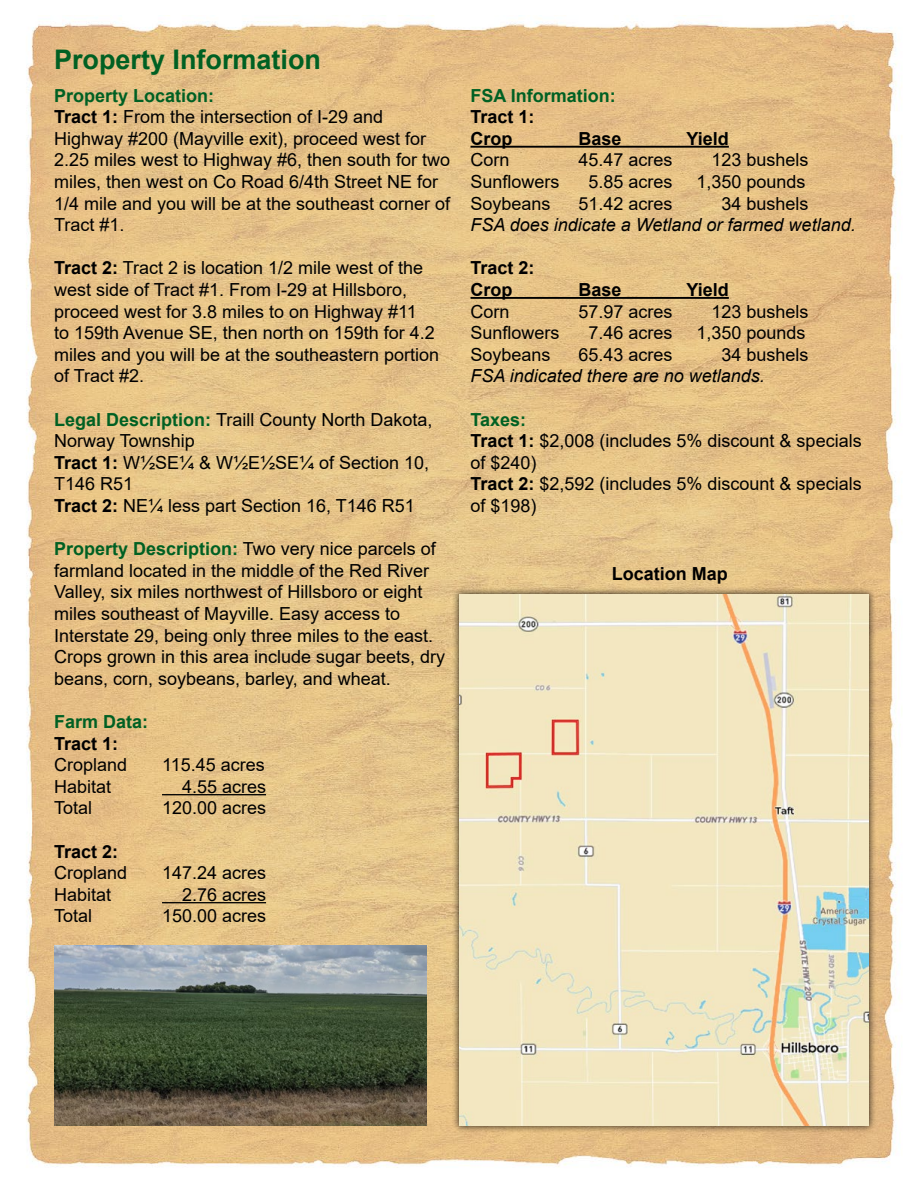
<style>
.page{position:relative;width:918px;height:1188px;background:#fff}
.page>*{position:absolute;margin:0;border:0;box-sizing:border-box;transform-origin:0 0}
.t1{font:700 27px "Arial";color:#006023}
.t2{font:18px/21.6px "Arial";color:#000}
.t3{font:italic 18px "Arial";color:#000}
.t4{font:700 18px/21.6px "Arial";color:#000}
.t5{font:700 18px "Arial";color:#006023}
.s1{font-weight:700;color:#006023}
.s2{font-weight:700}
</style>
<div class="page">
<img style="left:26px;top:15px;width:876px;height:1153px">
<hr style="left:162px;top:794px;width:104px;height:1px;background:#000">
<hr style="left:162px;top:902px;width:104px;height:1px;background:#000">
<hr style="left:471px;top:146px;width:258px;height:2px;background:#000">
<hr style="left:471px;top:297px;width:258px;height:2px;background:#000">
<div style="left:452px;top:587px;width:424px;height:546px;background:#000;opacity:.75"></div>
<img style="left:459px;top:594px;width:410px;height:531px">
<img style="left:54px;top:946px;width:373px;height:179px">
<h1 class="t1" style="left:54px;top:41px;width:269px">Property Information</h1>
<p class="t2" style="left:54px;top:84px;width:398px"><span class="s1">Property Location:<br></span><span class="s2">Tract 1:</span> From the intersection of I-29 and Highway #200 (Mayville exit), proceed west for 2.25 miles west to Highway #6, then south for two miles, then west on Co Road 6/4th Street NE for 1/4 mile and you will be at the southeast corner of Tract #1.</p>
<p class="t2" style="left:54px;top:257px;width:387px"><span class="s2">Tract 2:</span> Tract 2 is location 1/2 mile west of the west side of Tract #1. From I-29 at Hillsboro, proceed west for 3.8 miles to on Highway #11<br>to 159th Avenue SE, then north on 159th for 4.2 miles and you will be at the southeastern portion of Tract #2.</p>
<p class="t2" style="left:54px;top:408px;width:380px"><span class="s1">Legal Description:</span> Traill County North Dakota,<br>Norway Township<br><span class="s2">Tract 1:</span> W½SE¼ &amp; W½E½SE¼ of Section 10,<br>T146 R51<br><span class="s2">Tract 2:</span> NE¼ less part Section 16, T146 R51</p>
<p class="t2" style="left:54px;top:538px;width:393px"><span class="s1">Property Description:</span> Two very nice parcels of farmland located in the middle of the Red River Valley, six miles northwest of Hillsboro or eight miles southeast of Mayville. Easy access to Interstate 29, being only three miles to the east.<br>Crops grown in this area include sugar beets, dry beans, corn, soybeans, barley, and wheat.</p>
<p class="t5" style="left:54px;top:709px;width:96px">Farm Data:</p>
<p class="t4" style="left:54px;top:733px;width:66px">Tract 1:</p>
<p class="t2" style="left:54px;top:754px;width:75px">Cropland</p>
<p class="t2" style="left:162px;top:754px;width:104px">115.45 acres</p>
<p class="t2" style="left:54px;top:776px;width:59px">Habitat</p>
<p class="t2" style="left:182px;top:776px;width:86px">4.55 acres</p>
<p class="t2" style="left:54px;top:797px;width:40px">Total</p>
<p class="t2" style="left:162px;top:797px;width:106px">120.00 acres</p>
<p class="t4" style="left:54px;top:841px;width:66px">Tract 2:</p>
<p class="t2" style="left:54px;top:862px;width:75px">Cropland</p>
<p class="t2" style="left:162px;top:862px;width:106px">147.24 acres</p>
<p class="t2" style="left:54px;top:884px;width:59px">Habitat</p>
<p class="t2" style="left:182px;top:884px;width:86px">2.76 acres</p>
<p class="t2" style="left:54px;top:905px;width:40px">Total</p>
<p class="t2" style="left:162px;top:905px;width:106px">150.00 acres</p>
<p class="t5" style="left:471px;top:83px;width:147px">FSA Information:</p>
<p class="t4" style="left:471px;top:106px;width:66px">Tract 1:<br>Crop</p>
<p class="t4" style="left:579px;top:128px;width:45px">Base</p>
<p class="t4" style="left:687px;top:128px;width:44px">Yield</p>
<p class="t2" style="left:471px;top:149px;width:41px">Corn</p>
<p class="t2" style="left:579px;top:149px;width:96px">45.47 acres</p>
<p class="t2" style="left:712px;top:149px;width:99px">123 bushels</p>
<p class="t2" style="left:471px;top:171px;width:91px">Sunflowers</p>
<p class="t2" style="left:589px;top:171px;width:86px">5.85 acres</p>
<p class="t2" style="left:697px;top:171px;width:111px">1,350 pounds</p>
<p class="t2" style="left:471px;top:192px;width:82px">Soybeans</p>
<p class="t2" style="left:579px;top:192px;width:96px">51.42 acres</p>
<p class="t2" style="left:722px;top:192px;width:89px">34 bushels</p>
<p class="t3" style="left:471px;top:213px;width:387px">FSA does indicate a Wetland or farmed wetland.</p>
<p class="t4" style="left:471px;top:257px;width:66px">Tract 2:<br>Crop</p>
<p class="t4" style="left:579px;top:279px;width:45px">Base</p>
<p class="t4" style="left:687px;top:279px;width:44px">Yield</p>
<p class="t2" style="left:471px;top:300px;width:41px">Corn</p>
<p class="t2" style="left:579px;top:300px;width:96px">57.97 acres</p>
<p class="t2" style="left:712px;top:300px;width:99px">123 bushels</p>
<p class="t2" style="left:471px;top:322px;width:91px">Sunflowers</p>
<p class="t2" style="left:589px;top:322px;width:86px">7.46 acres</p>
<p class="t2" style="left:697px;top:322px;width:111px">1,350 pounds</p>
<p class="t2" style="left:471px;top:344px;width:82px">Soybeans</p>
<p class="t2" style="left:579px;top:344px;width:96px">65.43 acres</p>
<p class="t2" style="left:722px;top:344px;width:89px">34 bushels</p>
<p class="t3" style="left:471px;top:364px;width:296px">FSA indicated there are no wetlands.</p>
<p class="t2" style="left:471px;top:408px;width:393px"><span class="s1">Taxes:<br></span><span class="s2">Tract 1:</span> $2,008 (includes 5% discount &amp; specials of $240)<br><span class="s2">Tract 2:</span> $2,592 (includes 5% discount &amp; specials of $198)</p>
<p class="t4" style="left:612px;top:563px;width:118px">Location Map</p>
</div>
